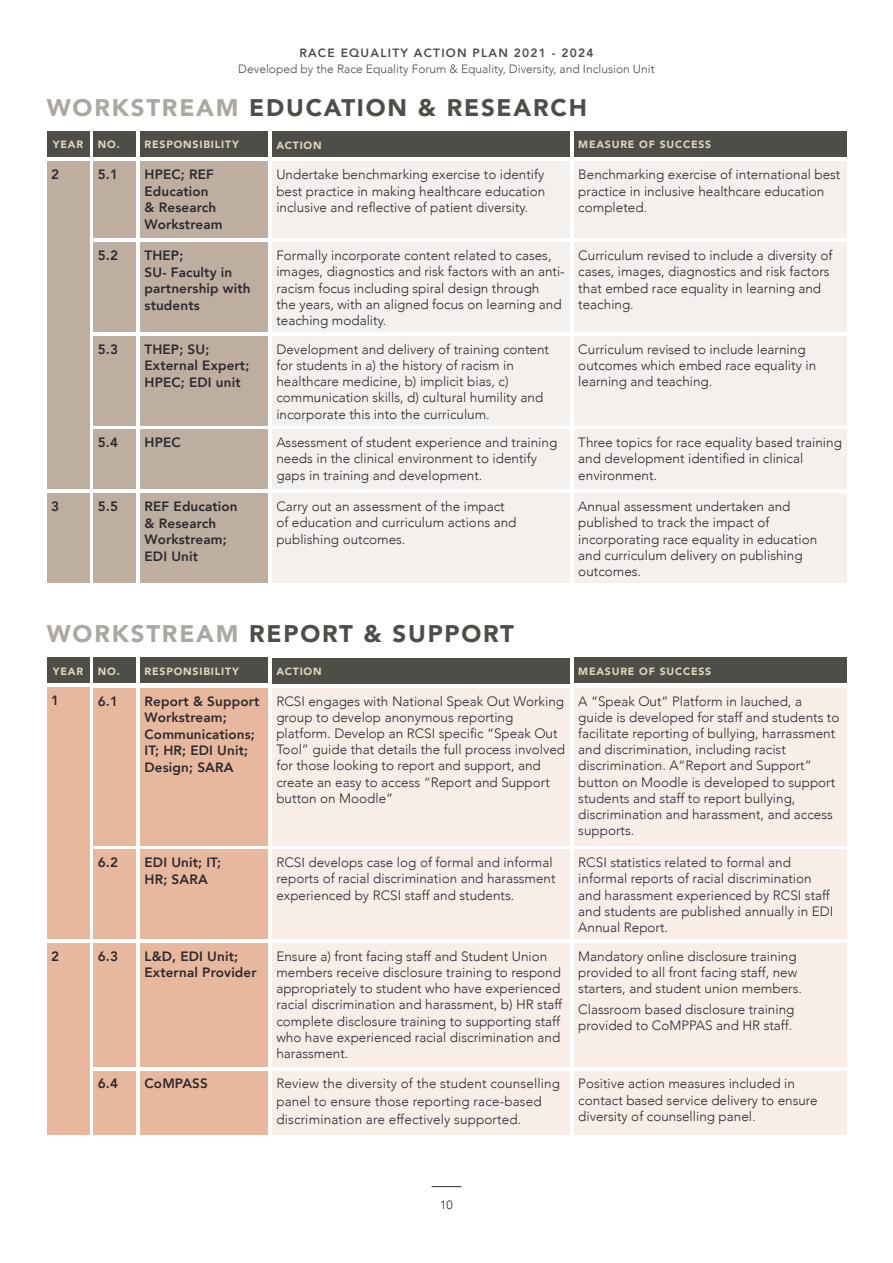
<style>
.page{position:relative;width:893px;height:1263px;background:#fff}
.page>*{position:absolute;margin:0;border:0;box-sizing:border-box;transform-origin:0 0}
.t1{font:900 24px "Avenir";letter-spacing:.075em;color:#4e4d47}
.t2{font:300 13.5px/16.2px "Avenir";color:#2c2a30}
.t3{font:800 13.5px/16.5px "Avenir";letter-spacing:.01em;color:#2c2a30}
.t4{font:300 12px "Avenir";color:#4e4d47}
.t5{font:800 12px "Avenir";letter-spacing:.1em;color:#4e4d47}
.t6{font:300 12px "Avenir";color:#2c2a30}
.t7{font:900 10.5px "Avenir";letter-spacing:.075em;color:#dcd7b9}
.s1{color:#aca7a1}
</style>
<div class="page">
<svg style="left:432px;top:1186px;width:29px;height:1px"></svg>
<div style="left:47px;top:131px;width:42px;height:25px;background:#4e4d47"></div>
<div style="left:94px;top:131px;width:42px;height:25px;background:#4e4d47"></div>
<div style="left:272px;top:131px;width:298px;height:26px;background:#4e4d47"></div>
<div style="left:574px;top:131px;width:272px;height:25px;background:#4e4d47"></div>
<div style="left:140px;top:131px;width:128px;height:25px;background:#4e4d47"></div>
<div style="left:47px;top:161px;width:42px;height:328px;background:#beae9f"></div>
<div style="left:272px;top:162px;width:298px;height:76px;background:#f4f0ed"></div>
<div style="left:272px;top:242px;width:298px;height:90px;background:#f4f0ed"></div>
<div style="left:272px;top:336px;width:298px;height:89px;background:#f4f0ed"></div>
<div style="left:272px;top:429px;width:298px;height:60px;background:#f4f0ed"></div>
<div style="left:574px;top:162px;width:272px;height:76px;background:#f4f0ed"></div>
<div style="left:574px;top:242px;width:272px;height:90px;background:#f4f0ed"></div>
<div style="left:574px;top:336px;width:272px;height:89px;background:#f4f0ed"></div>
<div style="left:574px;top:429px;width:272px;height:60px;background:#f4f0ed"></div>
<div style="left:140px;top:162px;width:128px;height:76px;background:#beae9f"></div>
<div style="left:140px;top:242px;width:128px;height:90px;background:#beae9f"></div>
<div style="left:140px;top:336px;width:128px;height:89px;background:#beae9f"></div>
<div style="left:140px;top:429px;width:128px;height:60px;background:#beae9f"></div>
<div style="left:94px;top:162px;width:42px;height:76px;background:#beae9f"></div>
<div style="left:94px;top:242px;width:42px;height:90px;background:#beae9f"></div>
<div style="left:94px;top:336px;width:42px;height:89px;background:#beae9f"></div>
<div style="left:94px;top:429px;width:42px;height:60px;background:#beae9f"></div>
<div style="left:272px;top:493px;width:298px;height:90px;background:#f4f0ed"></div>
<div style="left:574px;top:493px;width:272px;height:90px;background:#f4f0ed"></div>
<div style="left:140px;top:493px;width:128px;height:90px;background:#beae9f"></div>
<div style="left:94px;top:493px;width:42px;height:90px;background:#beae9f"></div>
<div style="left:47px;top:493px;width:42px;height:90px;background:#beae9f"></div>
<div style="left:47px;top:657px;width:42px;height:26px;background:#4e4d47"></div>
<div style="left:94px;top:657px;width:42px;height:26px;background:#4e4d47"></div>
<div style="left:272px;top:658px;width:298px;height:25px;background:#4e4d47"></div>
<div style="left:574px;top:657px;width:272px;height:26px;background:#4e4d47"></div>
<div style="left:140px;top:657px;width:128px;height:26px;background:#4e4d47"></div>
<div style="left:47px;top:687px;width:42px;height:252px;background:#e8b89e"></div>
<div style="left:272px;top:688px;width:298px;height:157px;background:#f9ede7"></div>
<div style="left:272px;top:849px;width:298px;height:90px;background:#f9ede7"></div>
<div style="left:574px;top:688px;width:272px;height:157px;background:#f9ede7"></div>
<div style="left:574px;top:849px;width:272px;height:90px;background:#f9ede7"></div>
<div style="left:140px;top:688px;width:128px;height:157px;background:#e8b89e"></div>
<div style="left:140px;top:849px;width:128px;height:90px;background:#e8b89e"></div>
<div style="left:94px;top:688px;width:42px;height:157px;background:#e8b89e"></div>
<div style="left:94px;top:849px;width:42px;height:90px;background:#e8b89e"></div>
<div style="left:272px;top:943px;width:298px;height:123px;background:#f9ede7"></div>
<div style="left:272px;top:1070px;width:298px;height:64px;background:#f9ede7"></div>
<div style="left:574px;top:943px;width:272px;height:123px;background:#f9ede7"></div>
<div style="left:574px;top:1070px;width:272px;height:64px;background:#f9ede7"></div>
<div style="left:140px;top:943px;width:128px;height:123px;background:#e8b89e"></div>
<div style="left:140px;top:1070px;width:128px;height:64px;background:#e8b89e"></div>
<div style="left:94px;top:943px;width:42px;height:123px;background:#e8b89e"></div>
<div style="left:94px;top:1070px;width:42px;height:64px;background:#e8b89e"></div>
<div style="left:47px;top:943px;width:42px;height:191px;background:#e8b89e"></div>
<p class="t5" style="left:299px;top:43px;width:296px">RACE EQUALITY ACTION PLAN 2021 - 2024</p>
<p class="t4" style="left:238px;top:62px;width:418px">Developed by the Race Equality Forum &amp; Equality, Diversity, and Inclusion Unit</p>
<h1 class="t1" style="left:47px;top:87px;width:542px"><span class="s1">WORKSTREAM</span> EDUCATION &amp; RESEARCH</h1>
<p class="t7" style="left:53px;top:136px;width:32px">YEAR</p>
<p class="t7" style="left:98px;top:136px;width:142px">NO. RESPONSIBILITY</p>
<p class="t7" style="left:276px;top:136px;width:47px">ACTION</p>
<p class="t7" style="left:578px;top:136px;width:134px">MEASURE OF SUCCESS</p>
<p class="t3" style="left:51px;top:166px;width:9px">2</p>
<p class="t2" style="left:276px;top:167px;width:270px;text-align:justify">Undertake benchmarking exercise to identify best practice in making healthcare education inclusive and reflective of patient diversity.</p>
<p class="t2" style="left:276px;top:247px;width:290px">Formally incorporate content related to cases, images, diagnostics and risk factors with an anti&shy;racism focus including spiral design through<br>the years, with an aligned focus on learning and teaching modality.</p>
<p class="t2" style="left:276px;top:341px;width:274px">Development and delivery of training content for students in a) the history of racism in healthcare medicine, b) implicit bias, c) communication skills, d) cultural humility and incorporate this into the curriculum.</p>
<p class="t2" style="left:276px;top:434px;width:282px">Assessment of student experience and training needs in the clinical environment to identify gaps in training and development.</p>
<p class="t3" style="left:145px;top:166px;width:79px">HPEC; REF<br>Education<br>&amp; Research<br>Workstream</p>
<p class="t3" style="left:145px;top:247px;width:108px">THEP;<br>SU- Faculty in partnership with students</p>
<p class="t3" style="left:145px;top:341px;width:106px">THEP; SU;<br>External Expert;<br>HPEC; EDI unit</p>
<p class="t3" style="left:98px;top:166px;width:22px">5.1</p>
<p class="t3" style="left:98px;top:247px;width:22px">5.2</p>
<p class="t3" style="left:98px;top:341px;width:22px">5.3</p>
<p class="t3" style="left:145px;top:434px;width:38px">HPEC</p>
<p class="t3" style="left:98px;top:434px;width:22px">5.4</p>
<p class="t2" style="left:578px;top:167px;width:264px">Benchmarking exercise of international best practice in inclusive healthcare education completed.</p>
<p class="t2" style="left:578px;top:247px;width:256px">Curriculum revised to include a diversity of cases, images, diagnostics and risk factors that embed race equality in learning and teaching.</p>
<p class="t2" style="left:578px;top:341px;width:239px">Curriculum revised to include learning outcomes which embed race equality in learning and teaching.</p>
<p class="t2" style="left:578px;top:434px;width:265px">Three topics for race equality based training and development identified in clinical environment.</p>
<p class="t3" style="left:51px;top:498px;width:9px">3</p>
<p class="t3" style="left:98px;top:498px;width:22px">5.5</p>
<p class="t3" style="left:145px;top:498px;width:95px">REF Education &amp; Research<br>Workstream;<br>EDI Unit</p>
<p class="t2" style="left:276px;top:498px;width:242px">Carry out an assessment of the impact of education and curriculum actions and publishing outcomes.</p>
<p class="t2" style="left:578px;top:498px;width:240px">Annual assessment undertaken and published to track the impact of incorporating race equality in education and curriculum delivery on publishing outcomes.</p>
<h1 class="t1" style="left:47px;top:613px;width:469px"><span class="s1">WORKSTREAM</span> REPORT &amp; SUPPORT</h1>
<p class="t7" style="left:53px;top:662px;width:32px">YEAR</p>
<p class="t7" style="left:98px;top:662px;width:142px">NO. RESPONSIBILITY</p>
<p class="t7" style="left:276px;top:662px;width:47px">ACTION</p>
<p class="t7" style="left:578px;top:662px;width:134px">MEASURE OF SUCCESS</p>
<p class="t3" style="left:51px;top:692px;width:9px">1</p>
<p class="t2" style="left:276px;top:693px;width:290px">RCSI engages with National Speak Out Working group to develop anonymous reporting platform. Develop an RCSI specific “Speak Out Tool” guide that details the full process involved for those looking to report and support, and create an easy to access “Report and Support button on Moodle”</p>
<p class="t2" style="left:578px;top:693px;width:263px">A “Speak Out” Platform in lauched, a guide is developed for staff and students to facilitate reporting of bullying, harrassment and discrimination, including racist discrimination. A“Report and Support” button on Moodle is developed to support students and staff to report bullying, discrimination and harassment, and access supports.</p>
<p class="t2" style="left:578px;top:854px;width:256px">RCSI statistics related to formal and informal reports of racial discrimination and harassment experienced by RCSI staff and students are published annually in EDI Annual Report.</p>
<p class="t3" style="left:145px;top:693px;width:116px">Report &amp; Support<br>Workstream;<br>Communications;<br>IT; HR; EDI Unit;<br>Design; SARA</p>
<p class="t3" style="left:98px;top:693px;width:22px">6.1</p>
<p class="t2" style="left:276px;top:854px;width:281px">RCSI develops case log of formal and informal reports of racial discrimination and harassment experienced by RCSI staff and students.</p>
<p class="t3" style="left:98px;top:854px;width:22px">6.2</p>
<p class="t3" style="left:145px;top:854px;width:78px">EDI Unit; IT;<br>HR; SARA</p>
<p class="t3" style="left:51px;top:948px;width:9px">2</p>
<p class="t3" style="left:98px;top:948px;width:22px">6.3</p>
<p class="t3" style="left:98px;top:1075px;width:22px">6.4</p>
<p class="t3" style="left:145px;top:948px;width:114px">L&amp;D, EDI Unit;<br>External Provider</p>
<p class="t3" style="left:145px;top:1075px;width:65px">CoMPASS</p>
<p class="t2" style="left:276px;top:948px;width:287px">Ensure a) front facing staff and Student Union members receive disclosure training to respond appropriately to student who have experienced racial discrimination and harassment, b) HR staff complete disclosure training to supporting staff who have experienced racial discrimination and harassment.</p>
<p class="t2" style="left:276px;top:1075px;width:285px;line-height:18px">Review the diversity of the student counselling panel to ensure those reporting race-based discrimination are effectively supported.</p>
<p class="t2" style="left:578px;top:948px;width:225px">Mandatory online disclosure training provided to all front facing staff, new starters, and student union members.</p>
<p class="t2" style="left:578px;top:1001px;width:218px">Classroom based disclosure training provided to CoMPPAS and HR staff.</p>
<p class="t2" style="left:578px;top:1076px;width:241px">Positive action measures included in contact based service delivery to ensure diversity of counselling panel.</p>
<p class="t6" style="left:440px;top:1198px;width:14px">10</p>
</div>
